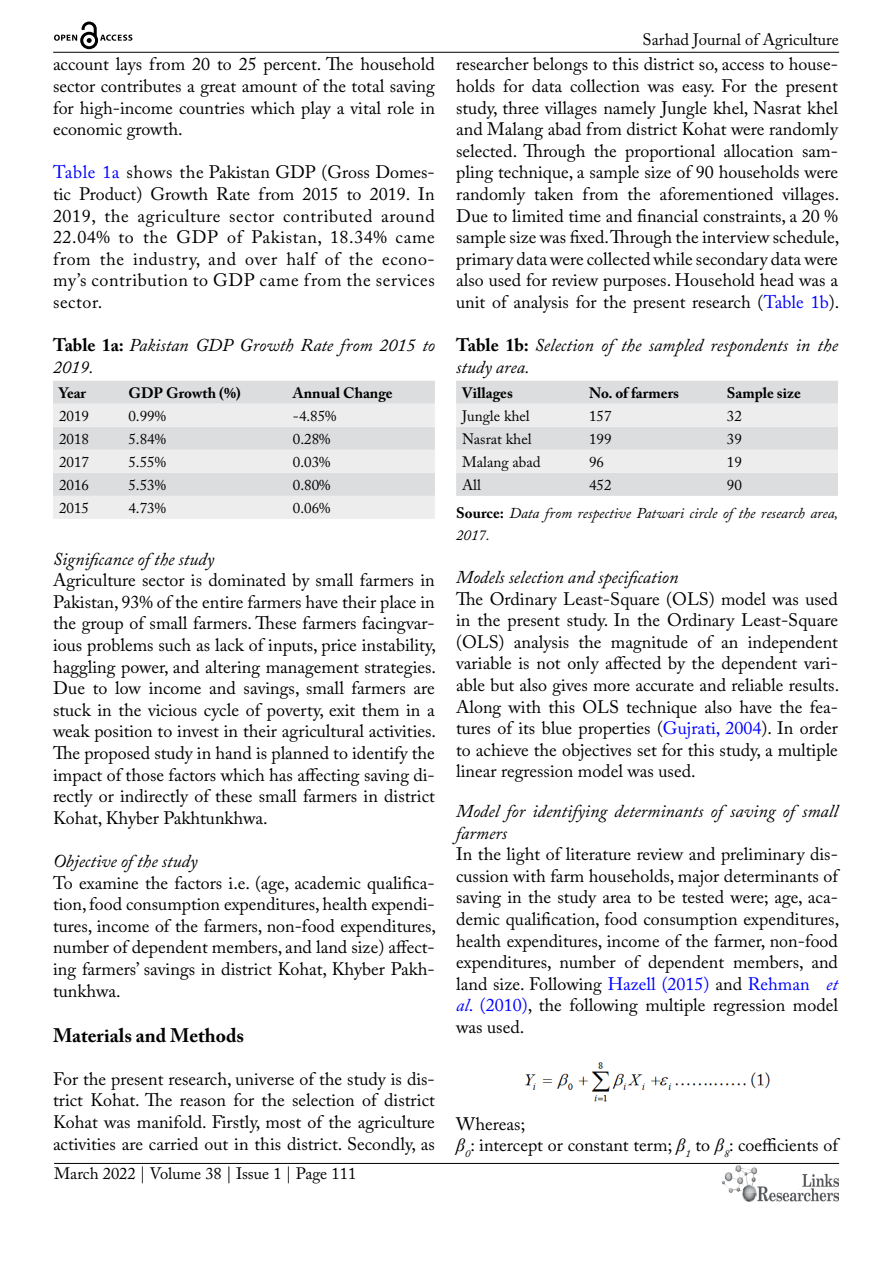
<style>
.page{position:relative;width:893px;height:1263px;background:#fff}
.page>*{position:absolute;margin:0;border:0;box-sizing:border-box;transform-origin:0 0}
.t1{font:700 19.5px "Adobe Caslon Pro";color:#000}
.t2{font:18px/21.6px "Adobe Caslon Pro";color:#000;text-align:justify}
.t3{font:italic 18px/21.6px "Adobe Caslon Pro";color:#000}
.t4{font:16.5px "Adobe Caslon Pro";color:#000}
.t5{font:15px "Adobe Caslon Pro";color:#000}
.t6{font:italic 15px/28.2px "Adobe Caslon Pro";color:#000}
.t7{font:700 15px "Adobe Caslon Pro";color:#000}
.s1{color:#00f}
.s2{font-weight:700;font-style:normal}
.s3{font-style:normal}
.s4{font-style:italic;color:#00f}
.s5{font-family:"Times New Roman";font-style:italic}
</style>
<div class="page">
<hr style="left:53px;top:52px;width:786px;height:1px;background:#000">
<hr style="left:54px;top:1163px;width:785px;height:1px;background:#000">
<img style="left:722px;top:1166px;width:117px;height:36px">
<svg style="left:54px;top:22px;width:78px;height:27px"></svg>
<svg style="left:53px;top:381px;width:382px;height:138px;background:#e4e5e6"></svg>
<svg style="left:456px;top:381px;width:382px;height:115px;background:#e3e3e4"></svg>
<img style="left:525px;top:1062px;width:245px;height:40px">
<p class="t2" style="left:53px;top:53px;width:383px">account lays from 20 to 25 percent. The household sector contributes a great amount of the total saving for high-income countries which play a vital role in economic growth.</p>
<p class="t2" style="left:53px;top:161px;width:383px"><span class="s1">Table 1a</span> shows the Pakistan GDP (Gross Domes&shy;tic Product) Growth Rate from 2015 to 2019. In 2019, the agriculture sector contributed around 22.04% to the GDP of Pakistan, 18.34% came from the industry, and over half of the econo&shy;my’s contribution to GDP came from the services sector.</p>
<p class="t3" style="left:53px;top:334px;width:383px"><span class="s2">Table 1a:</span> Pakistan GDP Growth Rate from 2015 to<br>2019.</p>
<p class="t7" style="left:59px;top:384px;width:29px">Year</p>
<p class="t7" style="left:128px;top:384px;width:114px">GDP Growth (%)</p>
<p class="t7" style="left:293px;top:384px;width:101px">Annual Change</p>
<p class="t5" style="left:59px;top:407px;width:31px">2019</p>
<p class="t5" style="left:128px;top:407px;width:39px">0.99%</p>
<p class="t5" style="left:293px;top:407px;width:45px">-4.85%</p>
<p class="t5" style="left:59px;top:430px;width:31px">2018</p>
<p class="t5" style="left:128px;top:430px;width:39px">5.84%</p>
<p class="t5" style="left:293px;top:430px;width:39px">0.28%</p>
<p class="t5" style="left:59px;top:453px;width:31px">2017</p>
<p class="t5" style="left:128px;top:453px;width:39px">5.55%</p>
<p class="t5" style="left:293px;top:453px;width:39px">0.03%</p>
<p class="t5" style="left:59px;top:476px;width:31px">2016</p>
<p class="t5" style="left:128px;top:476px;width:39px">5.53%</p>
<p class="t5" style="left:293px;top:476px;width:39px">0.80%</p>
<p class="t5" style="left:59px;top:499px;width:31px">2015</p>
<p class="t5" style="left:128px;top:499px;width:39px">4.73%</p>
<p class="t5" style="left:293px;top:499px;width:39px">0.06%</p>
<p class="t3" style="left:53px;top:547px;width:163px">Significance of the study</p>
<p class="t2" style="left:53px;top:569px;width:385px">Agriculture sector is dominated by small farmers in Pakistan, 93% of the entire farmers have their place in the group of small farmers. These farmers facingvar&shy;ious problems such as lack of inputs, price instability, haggling power, and altering management strategies.<br>Due to low income and savings, small farmers are stuck in the vicious cycle of poverty, exit them in a weak position to invest in their agricultural activities.<br>The proposed study in hand is planned to identify the impact of those factors which has affecting saving di&shy;rectly or indirectly of these small farmers in district Kohat, Khyber Pakhtunkhwa.</p>
<p class="t3" style="left:53px;top:850px;width:146px">Objective of the study</p>
<p class="t2" style="left:53px;top:871px;width:385px">To examine the factors i.e. (age, academic qualifica&shy;tion, food consumption expenditures, health expendi&shy;tures, income of the farmers, non-food expenditures, number of dependent members, and land size) affect&shy;ing farmers’ savings in district Kohat, Khyber Pakh&shy;tunkhwa.</p>
<p class="t1" style="left:53px;top:1023px;width:193px">Materials and Methods</p>
<p class="t2" style="left:53px;top:1068px;width:383px">For the present research, universe of the study is dis&shy;trict Kohat. The reason for the selection of district Kohat was manifold. Firstly, most of the agriculture activities are carried out in this district. Secondly, as</p>
<p class="t4" style="left:54px;top:1164px;width:304px">March 2022 | Volume 38 | Issue 1 | Page 111</p>
<p class="t4" style="left:643px;top:30px;width:198px">Sarhad Journal of Agriculture</p>
<p class="t2" style="left:456px;top:53px;width:385px">researcher belongs to this district so, access to house&shy;holds for data collection was easy. For the present study, three villages namely Jungle khel, Nasrat khel and Malang abad from district Kohat were randomly selected. Through the proportional allocation sam&shy;pling technique, a sample size of 90 households were randomly taken from the aforementioned villages.<br>Due to limited time and financial constraints, a 20 % sample size was fixed. Through the interview schedule, primary data were collected while secondary data were also used for review purposes. Household head was a unit of analysis for the present research (<span class="s1">Table 1b</span>).</p>
<p class="t3" style="left:456px;top:334px;width:383px"><span class="s2">Table 1b:</span> Selection of the sampled respondents in the study area.</p>
<p class="t7" style="left:462px;top:384px;width:52px">Villages</p>
<p class="t7" style="left:589px;top:384px;width:91px">No. of farmers</p>
<p class="t7" style="left:727px;top:384px;width:76px">Sample size</p>
<p class="t5" style="left:462px;top:407px;width:69px">Jungle khel</p>
<p class="t5" style="left:589px;top:407px;width:24px">157</p>
<p class="t5" style="left:727px;top:407px;width:16px">32</p>
<p class="t5" style="left:462px;top:430px;width:71px">Nasrat khel</p>
<p class="t5" style="left:589px;top:430px;width:24px">199</p>
<p class="t5" style="left:727px;top:430px;width:16px">39</p>
<p class="t5" style="left:462px;top:453px;width:80px">Malang abad</p>
<p class="t5" style="left:589px;top:453px;width:16px">96</p>
<p class="t5" style="left:727px;top:453px;width:16px">19</p>
<p class="t5" style="left:462px;top:476px;width:20px">All</p>
<p class="t5" style="left:589px;top:476px;width:24px">452</p>
<p class="t6" style="left:456px;top:471px;width:384px;text-indent:271px"><span class="s3">90<br></span><span class="s2">Source:</span> Data from respective Patwari circle of the research area,</p>
<p class="t6" style="left:456px;top:520px;width:35px">2017.</p>
<p class="t3" style="left:456px;top:566px;width:224px">Models selection and specification</p>
<p class="t2" style="left:456px;top:587px;width:385px">The Ordinary Least-Square (OLS) model was used in the present study. In the Ordinary Least-Square (OLS) analysis the magnitude of an independent variable is not only affected by the dependent vari&shy;able but also gives more accurate and reliable results.<br>Along with this OLS technique also have the fea&shy;tures of its blue properties (<span class="s1">Gujrati, 2004</span>). In order to achieve the objectives set for this study, a multiple linear regression model was used.</p>
<p class="t3" style="left:456px;top:800px;width:383px">Model for identifying determinants of saving of small farmers</p>
<p class="t2" style="left:456px;top:843px;width:385px">In the light of literature review and preliminary dis&shy;cussion with farm households, major determinants of saving in the study area to be tested were; age, aca&shy;demic qualification, food consumption expenditures, health expenditures, income of the farmer, non-food expenditures, number of dependent members, and land size. Following <span class="s1">Hazell (2015)</span> and <span class="s1">Rehman</span> <span class="s4">et al</span><span class="s1">. (2010)</span>, the following multiple regression model was used.</p>
<p class="t2" style="left:456px;top:1112px;width:383px">Whereas;<br><span class="s5">β</span><sub>0</sub>: intercept or constant term; <span class="s5">β</span><sub>1</sub> to <span class="s5">β</span><sub>8</sub>: coefficients of</p>
</div>
